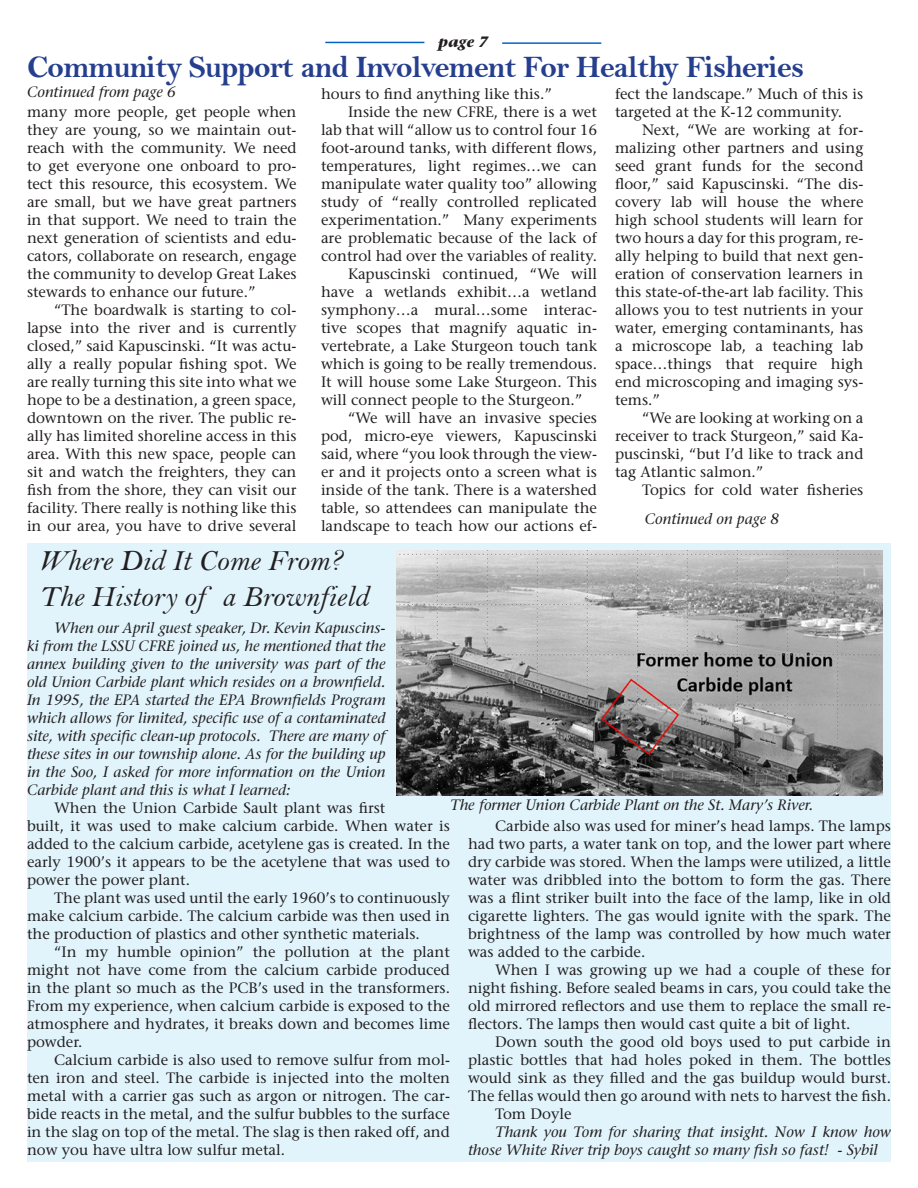
<style>
.page{position:relative;width:918px;height:1188px;background:#fff}
.page>*{position:absolute;margin:0;border:0;box-sizing:border-box;transform-origin:0 0}
.t1{font:31.5px "Bell MT Bold";letter-spacing:-.025em;color:#253f8e}
.t2{font:30px "Bell MT Italic";color:#231f20}
.t3{font:15px/18px "Stone Serif";color:#231f20;text-align:justify}
.t4{font:italic 15px/18px "Stone Serif";color:#231f20;text-align:justify}
.t5{font:italic 700 15px "Stone Serif";color:#231f20}
</style>
<div class="page">
<div style="left:27px;top:543px;width:864px;height:619px;background:#e1f4fc"></div>
<hr style="left:325px;top:42px;width:99px;height:1px;background:#0563c1">
<hr style="left:502px;top:42px;width:99px;height:2px;background:#0563c1">
<img style="left:396px;top:550px;width:486px;height:245px">
<p class="t5" style="left:438px;top:32px;width:52px">page 7</p>
<p class="t1" style="left:27px;top:48px;width:779px">Community Support and Involvement For Healthy Fisheries</p>
<p class="t3" style="left:321px;top:84px;width:232px">hours to find anything like this.”</p>
<p class="t3" style="left:321px;top:102px;width:278px;text-indent:27px">Inside the new CFRE, there is a wet lab that will “allow us to control four 16 foot-around tanks, with different flows, temperatures, light regimes…we can manipulate water quality too” allowing study of “really controlled replicated experimentation.” Many experiments are problematic because of the lack of control had over the variables of reality.</p>
<p class="t3" style="left:321px;top:264px;width:278px;text-indent:27px">Kapuscinski continued, “We will have a wetlands exhibit…a wetland symphony…a mural…some interac&shy;tive scopes that magnify aquatic in&shy;vertebrate, a Lake Sturgeon touch tank which is going to be really tremendous.<br>It will house some Lake Sturgeon. This will connect people to the Sturgeon.”</p>
<p class="t3" style="left:321px;top:408px;width:278px;text-indent:27px">“We will have an invasive species pod, micro-eye viewers, Kapuscinski said, where “you look through the view&shy;er and it projects onto a screen what is inside of the tank. There is a watershed table, so attendees can manipulate the landscape to teach how our actions ef-</p>
<p class="t4" style="left:27px;top:83px;width:150px">Continued from page 6</p>
<p class="t3" style="left:27px;top:103px;width:271px">many more people, get people when they are young, so we maintain out&shy;reach with the community. We need to get everyone one onboard to pro&shy;tect this resource, this ecosystem. We are small, but we have great partners in that support. We need to train the next generation of scientists and edu&shy;cators, collaborate on research, engage the community to develop Great Lakes stewards to enhance our future.”</p>
<p class="t3" style="left:27px;top:301px;width:271px;text-indent:27px">“The boardwalk is starting to col&shy;lapse into the river and is currently closed,” said Kapuscinski. “It was actu&shy;ally a really popular fishing spot. We are really turning this site into what we hope to be a destination, a green space, downtown on the river. The public re&shy;ally has limited shoreline access in this area. With this new space, people can sit and watch the freighters, they can fish from the shore, they can visit our facility. There really is nothing like this in our area, you have to drive several</p>
<p class="t3" style="left:615px;top:84px;width:250px">fect the landscape.” Much of this is targeted at the K-12 community.</p>
<p class="t3" style="left:615px;top:120px;width:250px;text-indent:27px">Next, “We are working at for&shy;malizing other partners and using seed grant funds for the second floor,” said Kapuscinski. “The dis&shy;covery lab will house the where high school students will learn for two hours a day for this program, re&shy;ally helping to build that next gen&shy;eration of conservation learners in this state-of-the-art lab facility. This allows you to test nutrients in your water, emerging contaminants, has a microscope lab, a teaching lab space…things that require high end microscoping and imaging sys&shy;tems.”</p>
<p class="t3" style="left:615px;top:408px;width:250px;text-indent:27px">“We are looking at working on a receiver to track Sturgeon,” said Ka&shy;puscinski, “but I’d like to track and tag Atlantic salmon.”</p>
<p class="t3" style="left:642px;top:480px;width:223px">Topics for cold water fisheries</p>
<p class="t4" style="left:645px;top:510px;width:136px">Continued on page 8</p>
<p class="t2" style="left:39px;top:542px;width:304px">Where Did It Come From?</p>
<p class="t2" style="left:39px;top:578px;width:331px">The History of a Brownfield</p>
<p class="t4" style="left:27px;top:618px;width:360px;text-indent:27px">When our April guest speaker, Dr. Kevin Kapuscins&shy;ki from the LSSU CFRE joined us, he mentioned that the annex building given to the university was part of the old Union Carbide plant which resides on a brownfield.<br>In 1995, the EPA started the EPA Brownfields Program which allows for limited, specific use of a contaminated site, with specific clean-up protocols. There are many of these sites in our township alone. As for the building up in the Soo, I asked for more information on the Union Carbide plant and this is what I learned:</p>
<p class="t3" style="left:27px;top:798px;width:425px;text-align:left;text-indent:27px">When the Union Carbide Sault plant was first<br>built, it was used to make calcium carbide. When water is added to the calcium carbide, acetylene gas is created. In the early 1900’s it appears to be the acetylene that was used to power the power plant.</p>
<p class="t3" style="left:27px;top:888px;width:425px;text-indent:27px">The plant was used until the early 1960’s to continuously make calcium carbide. The calcium carbide was then used in the production of plastics and other synthetic materials.</p>
<p class="t3" style="left:27px;top:942px;width:425px;text-indent:27px">“In my humble opinion” the pollution at the plant might not have come from the calcium carbide produced in the plant so much as the PCB’s used in the transformers.<br>From my experience, when calcium carbide is exposed to the atmosphere and hydrates, it breaks down and becomes lime powder.</p>
<p class="t3" style="left:27px;top:1050px;width:425px;text-indent:27px">Calcium carbide is also used to remove sulfur from mol&shy;ten iron and steel. The carbide is injected into the molten metal with a carrier gas such as argon or nitrogen. The car&shy;bide reacts in the metal, and the sulfur bubbles to the surface in the slag on top of the metal. The slag is then raked off, and now you have ultra low sulfur metal.</p>
<p class="t4" style="left:450px;top:796px;width:365px">The former Union Carbide Plant on the St. Mary’s River.</p>
<p class="t3" style="left:468px;top:817px;width:425px;text-indent:27px">Carbide also was used for miner’s head lamps. The lamps had two parts, a water tank on top, and the lower part where dry carbide was stored. When the lamps were utilized, a little water was dribbled into the bottom to form the gas. There was a flint striker built into the face of the lamp, like in old cigarette lighters. The gas would ignite with the spark. The brightness of the lamp was controlled by how much water was added to the carbide.</p>
<p class="t3" style="left:468px;top:961px;width:424px;text-indent:27px">When I was growing up we had a couple of these for night fishing. Before sealed beams in cars, you could take the old mirrored reflectors and use them to replace the small re&shy;flectors. The lamps then would cast quite a bit of light.</p>
<p class="t3" style="left:468px;top:1033px;width:425px;text-indent:27px">Down south the good old boys used to put carbide in plastic bottles that had holes poked in them. The bottles would sink as they filled and the gas buildup would burst.<br>The fellas would then go around with nets to harvest the fish.</p>
<p class="t3" style="left:495px;top:1105px;width:78px">Tom Doyle</p>
<p class="t4" style="left:468px;top:1123px;width:424px;text-indent:27px">Thank you Tom for sharing that insight. Now I know how those White River trip boys caught so many fish so fast! - Sybil</p>
</div>
